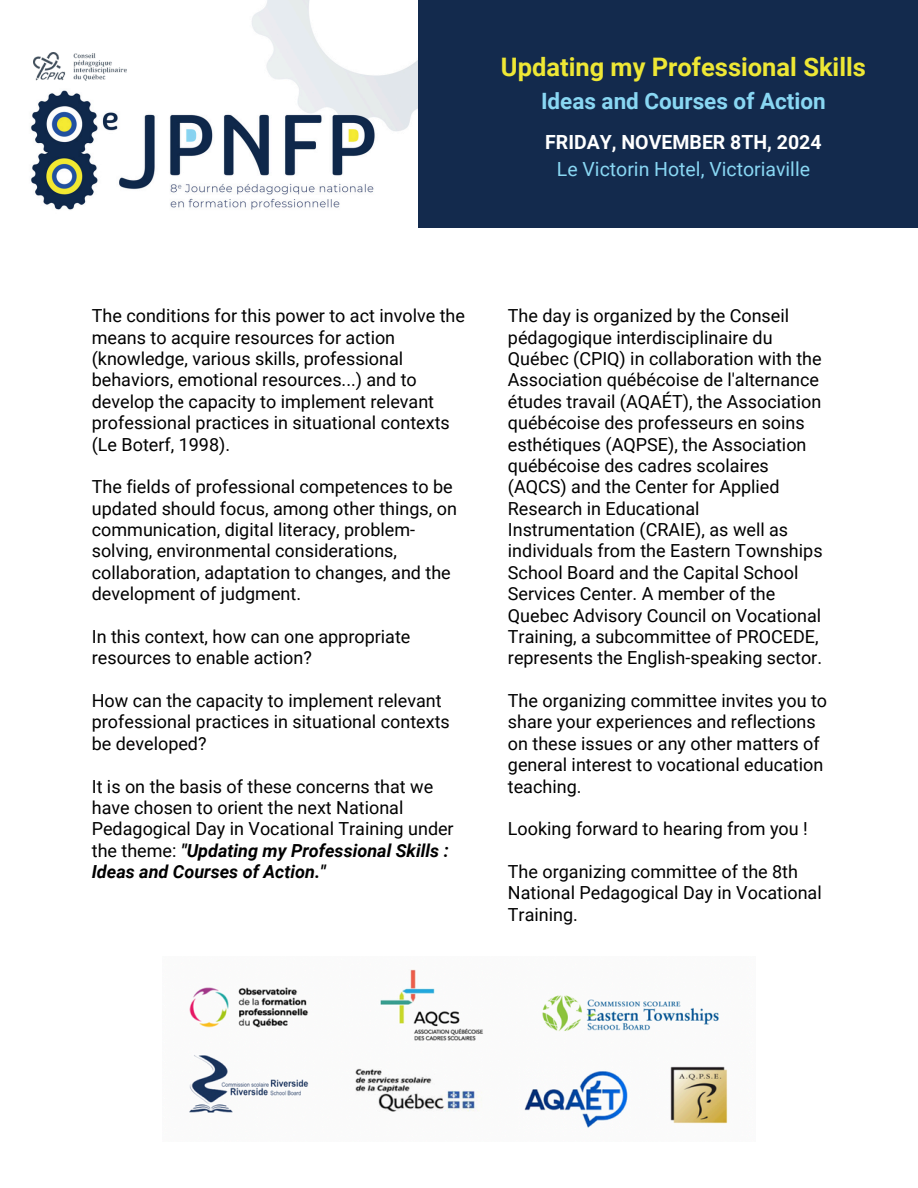
<style>
.page{position:relative;width:918px;height:1188px;background:#fff}
.page>*{position:absolute;margin:0;border:0;box-sizing:border-box;transform-origin:0 0}
.t1{font:700 25.5px "Roboto";color:#eee735}
.t2{font:700 22.5px "Roboto";color:#89d7f3}
.t3{font:19.5px "Roboto";color:#89d7f3}
.t4{font:700 19.5px "Roboto";color:#fff}
.t5{font:18px/21.3px "Roboto";color:#000}
.s1{font-weight:700;font-style:italic}
</style>
<div class="page">
<div style="left:417px;top:0;width:501px;height:228px;background:#132a4d"></div>
<img style="left:189px;top:969px;width:539px;height:159px">
<img style="left:30px;top:0;width:388px;height:228px">
<img style="left:34px;top:53px;width:93px;height:28px">
<p class="t1" style="left:501px;top:52px;width:367px">Updating my Professional Skills</p>
<p class="t2" style="left:541px;top:88px;width:286px">Ideas and Courses of Action</p>
<p class="t4" style="left:545px;top:131px;width:278px">FRIDAY, NOVEMBER 8TH, 2024</p>
<p class="t3" style="left:557px;top:158px;width:255px">Le Victorin Hotel, Victoriaville</p>
<p class="t5" style="left:92px;top:306px;width:375px">The conditions for this power to act involve the means to acquire resources for action (knowledge, various skills, professional behaviors, emotional resources...) and to develop the capacity to implement relevant professional practices in situational contexts (Le Boterf, 1998).</p>
<h1 class="t5" style="left:92px;top:477px;width:367px">The fields of professional competences to be updated should focus, among other things, on communication, digital literacy, problem&shy;solving, environmental considerations, collaboration, adaptation to changes, and the development of judgment.</h1>
<p class="t5" style="left:92px;top:626px;width:320px">In this context, how can one appropriate resources to enable action?</p>
<p class="t5" style="left:92px;top:690px;width:360px">How can the capacity to implement relevant professional practices in situational contexts be developed?</p>
<p class="t5" style="left:92px;top:776px;width:363px">It is on the basis of these concerns that we have chosen to orient the next National Pedagogical Day in Vocational Training under the theme: <span class="s1">"Updating my Professional Skills :<br>Ideas and Courses of Action."</span></p>
<p class="t5" style="left:508px;top:306px;width:315px">The day is organized by the Conseil pédagogique interdisciplinaire du Québec (CPIQ) in collaboration with the Association québécoise de l'alternance études travail (AQAÉT), the Association québécoise des professeurs en soins esthétiques (AQPSE), the Association québécoise des cadres scolaires</p>
<p class="t5" style="left:508px;top:477px;width:316px">(AQCS) and the Center for Applied Research in Educational Instrumentation (CRAIE), as well as individuals from the Eastern Townships School Board and the Capital School Services Center. A member of the Quebec Advisory Council on Vocational Training, a subcommittee of PROCEDE, represents the English-speaking sector.</p>
<p class="t5" style="left:508px;top:690px;width:321px">The organizing committee invites you to share your experiences and reflections on these issues or any other matters of general interest to vocational education teaching.</p>
<p class="t5" style="left:508px;top:819px;width:301px">Looking forward to hearing from you !</p>
<p class="t5" style="left:508px;top:861px;width:315px">The organizing committee of the 8th<br>National Pedagogical Day in Vocational<br>Training.</p>
</div>
